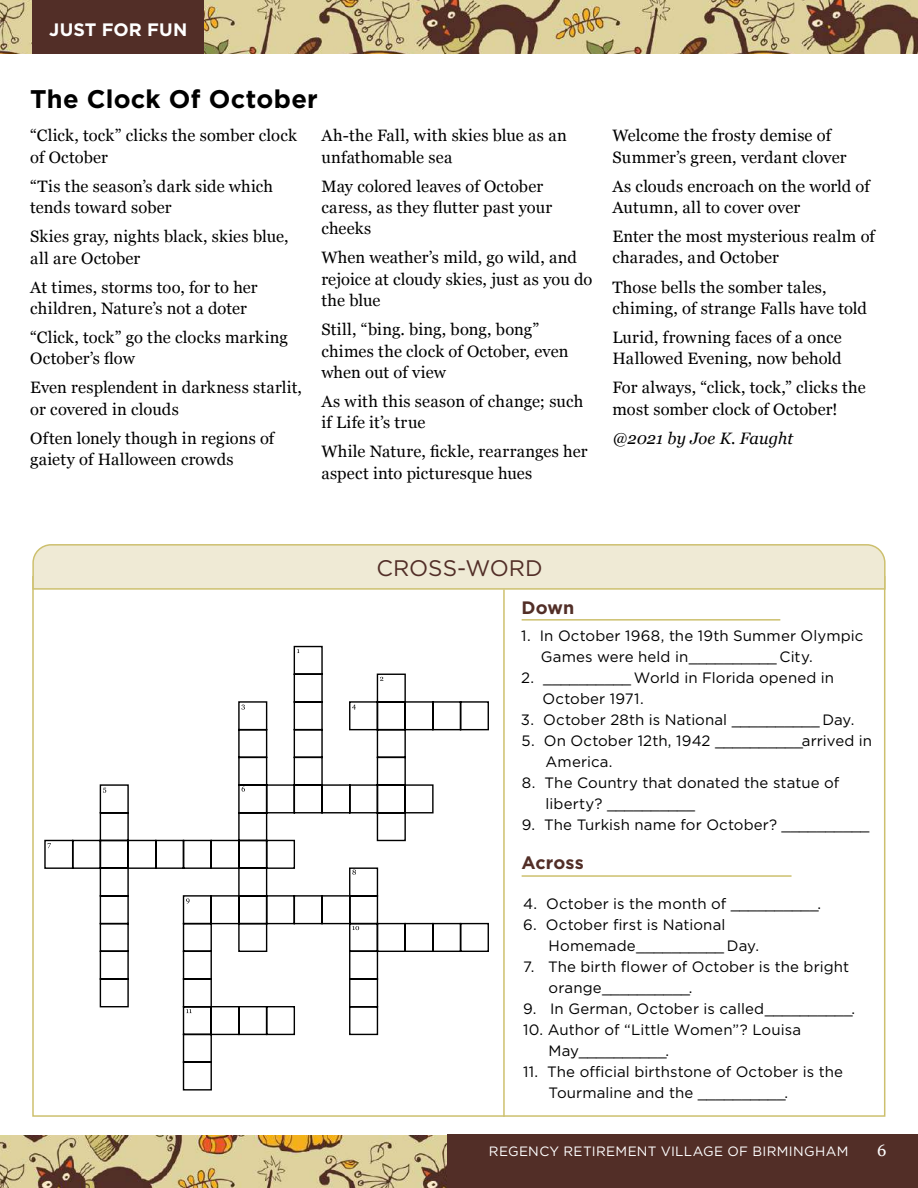
<style>
.page{position:relative;width:918px;height:1188px;background:#fff}
.page>*{position:absolute;margin:0;border:0;box-sizing:border-box;transform-origin:0 0}
.t1{font:700 25.5px "Gotham";letter-spacing:.01em;color:#000}
.t2{font:22.5px "Gotham";color:#522e27}
.t3{font:700 18px "Gotham";letter-spacing:.005em;color:#fff}
.t4{font:700 18px "Gotham";color:#522e27}
.t5{font:16.5px/21.3px "Georgia";letter-spacing:.01em;color:#000}
.t6{font:italic 16.5px "Georgia";color:#000}
.t7{font:16.5px "Georgia";color:#fff}
.t8{font:15px/21px "Gotham";letter-spacing:.01em;color:#000}
.t9{font:13.5px "Gotham";letter-spacing:.025em;color:#fff}
</style>
<div class="page">
<img style="left:0;top:1135px;width:447px;height:53px">
<div style="left:447px;top:1135px;width:471px;height:53px;background:#522e27"></div>
<img style="left:0;top:0;width:918px;height:54px">
<div style="left:32px;top:0;width:172px;height:54px;background:#522e27"></div>
<hr style="left:522px;top:875px;width:270px;height:2px;background:#cdc06e">
<hr style="left:522px;top:619px;width:258px;height:2px;background:#cdc06e">
<svg style="left:32px;top:544px;width:854px;height:46px;background:#ece7ce"></svg>
<hr style="left:503px;top:590px;width:2px;height:527px;background:#cdc06e">
<svg style="left:44px;top:645px;width:445px;height:446px"></svg>
<svg style="left:380px;top:677px;width:3px;height:4px"></svg>
<svg style="left:241px;top:705px;width:4px;height:5px"></svg>
<svg style="left:352px;top:705px;width:4px;height:5px"></svg>
<svg style="left:103px;top:788px;width:3px;height:5px"></svg>
<svg style="left:242px;top:786px;width:3px;height:6px"></svg>
<svg style="left:48px;top:843px;width:3px;height:5px"></svg>
<svg style="left:352px;top:869px;width:4px;height:6px"></svg>
<svg style="left:186px;top:898px;width:4px;height:6px"></svg>
<svg style="left:352px;top:926px;width:7px;height:4px"></svg>
<svg style="left:186px;top:1009px;width:6px;height:4px"></svg>
<p class="t3" style="left:49px;top:18px;width:139px">JUST FOR FUN</p>
<h1 class="t1" style="left:30px;top:82px;width:289px">The Clock Of October</h1>
<p class="t5" style="left:30px;top:124px;width:268px">“Click, tock” clicks the somber clock of October</p>
<p class="t5" style="left:30px;top:175px;width:244px">“Tis the season’s dark side which tends toward sober</p>
<p class="t5" style="left:30px;top:225px;width:260px">Skies gray, nights black, skies blue, all are October</p>
<p class="t5" style="left:30px;top:276px;width:229px">At times, storms too, for to her children, Nature’s not a doter</p>
<p class="t5" style="left:30px;top:326px;width:259px">“Click, tock” go the clocks marking<br>October’s flow</p>
<p class="t5" style="left:30px;top:376px;width:273px">Even resplendent in darkness starlit, or covered in clouds</p>
<p class="t5" style="left:30px;top:427px;width:246px">Often lonely though in regions of gaiety of Halloween crowds</p>
<p class="t5" style="left:321px;top:124px;width:247px">Ah-the Fall, with skies blue as an unfathomable sea</p>
<p class="t5" style="left:321px;top:175px;width:232px">May colored leaves of October caress, as they flutter past your cheeks</p>
<p class="t5" style="left:321px;top:246px;width:273px">When weather’s mild, go wild, and rejoice at cloudy skies, just as you do the blue</p>
<p class="t5" style="left:321px;top:318px;width:249px">Still, “bing. bing, bong, bong” chimes the clock of October, even when out of view</p>
<p class="t5" style="left:321px;top:390px;width:263px">As with this season of change; such if Life it’s true</p>
<p class="t5" style="left:321px;top:440px;width:268px">While Nature, fickle, rearranges her aspect into picturesque hues</p>
<p class="t5" style="left:612px;top:124px;width:236px">Welcome the frosty demise of<br>Summer’s green, verdant clover</p>
<p class="t5" style="left:612px;top:175px;width:259px">As clouds encroach on the world of<br>Autumn, all to cover over</p>
<p class="t5" style="left:612px;top:225px;width:264px">Enter the most mysterious realm of charades, and October</p>
<p class="t5" style="left:612px;top:276px;width:256px">Those bells the somber tales, chiming, of strange Falls have told</p>
<p class="t5" style="left:612px;top:326px;width:231px">Lurid, frowning faces of a once<br>Hallowed Evening, now behold</p>
<p class="t5" style="left:612px;top:376px;width:255px">For always, “click, tock,” clicks the most somber clock of October!</p>
<p class="t6" style="left:612px;top:426px;width:182px">@2021 by Joe K. Faught</p>
<h2 class="t2" style="left:377px;top:554px;width:168px">CROSS-WORD</h2>
<p class="t4" style="left:522px;top:596px;width:54px">Down</p>
<p class="t8" style="left:541px;top:625px;width:324px;text-indent:-20px">1. In October 1968, the 19th Summer Olympic<br>Games were held in__________ City.</p>
<p class="t8" style="left:543px;top:667px;width:293px;text-indent:-21px">2. __________ World in Florida opened in<br>October 1971.</p>
<p class="t8" style="left:521px;top:709px;width:335px">3. October 28th is National __________ Day.</p>
<p class="t8" style="left:546px;top:730px;width:328px;text-indent:-24px">5. On October 12th, 1942 __________arrived in<br>America.</p>
<p class="t8" style="left:546px;top:772px;width:295px;text-indent:-24px">8. The Country that donated the statue of liberty? __________</p>
<p class="t8" style="left:522px;top:814px;width:349px">9. The Turkish name for October? __________</p>
<p class="t4" style="left:522px;top:851px;width:64px">Across</p>
<p class="t8" style="left:523px;top:893px;width:299px">4. October is the month of __________.</p>
<p class="t8" style="left:549px;top:914px;width:212px;text-indent:-26px">6. October first is National<br>Homemade__________ Day.</p>
<p class="t8" style="left:549px;top:956px;width:302px;text-indent:-26px">7. The birth flower of October is the bright orange__________.</p>
<p class="t8" style="left:523px;top:998px;width:333px">9. In German, October is called__________.</p>
<p class="t8" style="left:549px;top:1019px;width:254px;text-indent:-26px">10. Author of “Little Women”? Louisa<br>May__________.</p>
<p class="t8" style="left:549px;top:1061px;width:296px;text-indent:-26px">11. The official birthstone of October is the<br>Tourmaline and the __________.</p>
<p class="t9" style="left:489px;top:1142px;width:361px">REGENCY RETIREMENT VILLAGE OF BIRMINGHAM</p>
<p class="t7" style="left:877px;top:1138px;width:11px">6</p>
</div>
